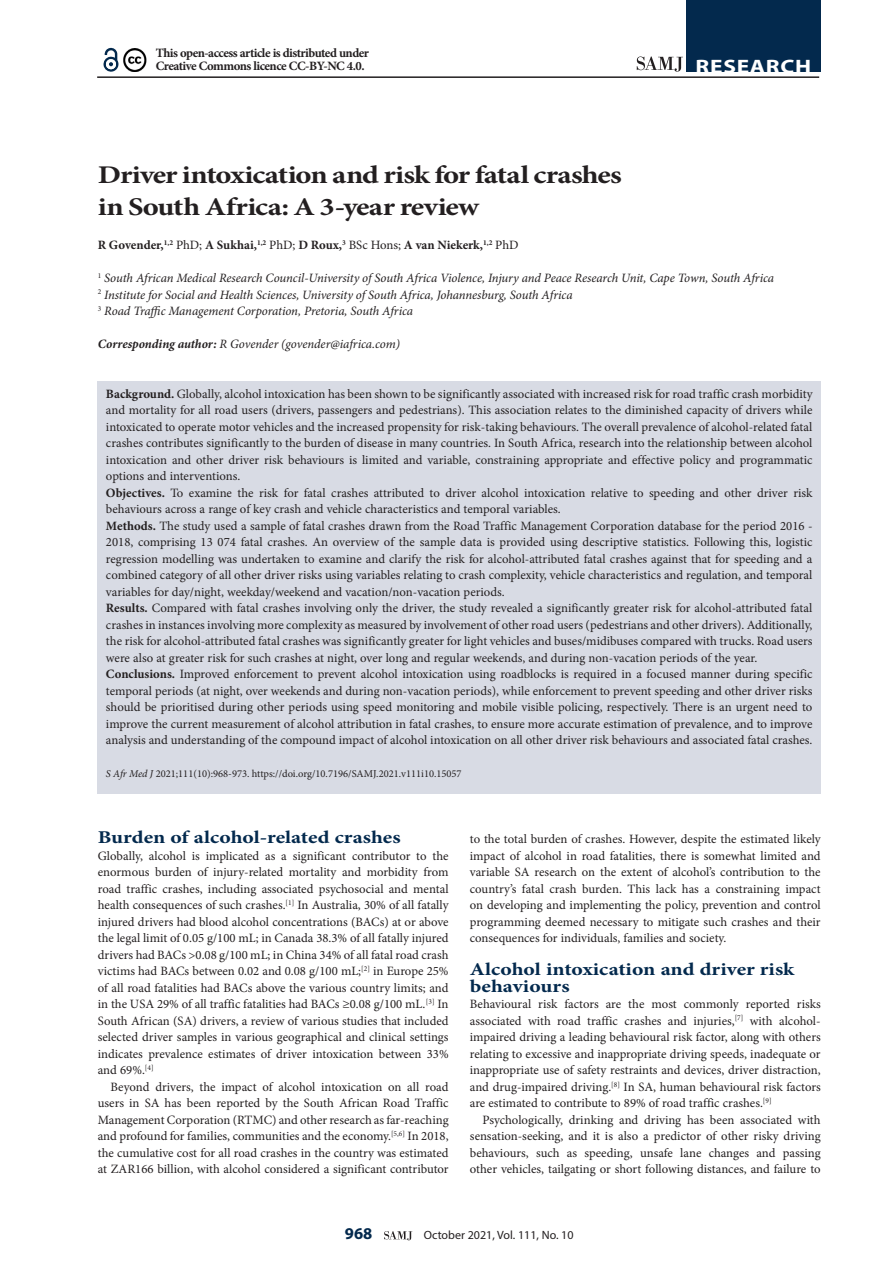
<style>
.page{position:relative;width:893px;height:1263px;background:#fff}
.page>*{position:absolute;margin:0;border:0;box-sizing:border-box;transform-origin:0 0}
.A_HEAD{font:700 25.5px/31.5px "Minion Pro";letter-spacing:-.025em;color:#231f20;scale:1.2 1}
.t1{font:700 19.5px "Myriad Pro";letter-spacing:.03em;color:#fff;scale:1.2 1}
.B_HEAD{font:700 18px/16.5px "Minion Pro";color:#03294d;scale:1.2 1}
.t2{font:700 16.5px "Myriad Pro";color:#03294d}
.BODY_TEXT_1ST_PARAGR{font:12.75px/16.5px "Minion Pro";letter-spacing:-.005em;color:#231f20;text-align:justify}
.BODY_TEXT_INDENT{font:12.75px/16.5px "Minion Pro";color:#231f20;text-align:justify}
.AUTHORS_DETAILS{font:italic 12.75px "Minion Pro";letter-spacing:-.01em;color:#231f20}
.BODY_TEXT_1ST_PARAGR-2{font:700 12.75px/13.5px "Minion Pro";letter-spacing:-.04em;color:#231f20}
.AUTHORS_NAME{font:700 12.75px "Minion Pro";letter-spacing:-.005em;color:#231f20}
.CORRESPONDING_AUTHOR{font:italic 12.75px "Minion Pro";letter-spacing:-.005em;color:#231f20}
.t3{font:12px "Myriad Pro";color:#231f20}
.CITELINE{font:10.5px "Minion Pro";color:#231f20}
.s1{font-weight:400}
.s2{font-weight:700}
.s3{font-style:italic}
</style>
<div class="page">
<svg style="left:384px;top:1231px;width:28px;height:9px"></svg>
<hr style="left:97px;top:76px;width:722px;height:2px;background:#231f20">
<div style="left:686px;top:0;width:135px;height:72px;background:#03294d"></div>
<svg style="left:637px;top:57px;width:46px;height:15px"></svg>
<svg style="left:103px;top:47px;width:16px;height:25px"></svg>
<img style="left:123px;top:48px;width:24px;height:23px">
<div style="left:97px;top:381px;width:724px;height:413px;background:#d8dbe4"></div>
<p class="BODY_TEXT_1ST_PARAGR-2" style="left:156px;top:46px;width:215px">This open-access article is distributed under<br>Creative Commons licence CC-BY-NC 4.0.</p>
<h2 class="t1" style="left:696px;top:54px;width:98px">RESEARCH</h2>
<h1 class="A_HEAD" style="left:98px;top:159px;width:438px">Driver intoxication and risk for fatal crashes in South Africa: A 3-year review</h1>
<p class="AUTHORS_NAME" style="left:98px;top:236px;width:422px">R Govender,<sup>1,2</sup> <span class="s1">PhD;</span> A Sukhai,<sup>1,2</sup> <span class="s1">PhD;</span> D Roux,<sup>3</sup> <span class="s1">BSc Hons;</span> A van Niekerk,<sup>1,2</sup> <span class="s1">PhD</span></p>
<p class="AUTHORS_DETAILS" style="left:98px;top:269px;width:678px"><sup>1</sup> South African Medical Research Council-University of South Africa Violence, Injury and Peace Research Unit, Cape Town, South Africa</p>
<p class="AUTHORS_DETAILS" style="left:98px;top:286px;width:476px"><sup>2</sup> Institute for Social and Health Sciences, University of South Africa, Johannesburg, South Africa</p>
<p class="AUTHORS_DETAILS" style="left:98px;top:302px;width:317px"><sup>3</sup> Road Traffic Management Corporation, Pretoria, South Africa</p>
<p class="CORRESPONDING_AUTHOR" style="left:98px;top:335px;width:304px"><span class="s2">Corresponding author:</span> R Govender (govender@iafrica.com)</p>
<p class="BODY_TEXT_1ST_PARAGR" style="left:106px;top:385px;width:708px"><span class="s2">Background.</span> Globally, alcohol intoxication has been shown to be significantly associated with increased risk for road traffic crash morbidity and mortality for all road users (drivers, passengers and pedestrians). This association relates to the diminished capacity of drivers while intoxicated to operate motor vehicles and the increased propensity for risk-taking behaviours. The overall prevalence of alcohol-related fatal crashes contributes significantly to the burden of disease in many countries. In South Africa, research into the relationship between alcohol intoxication and other driver risk behaviours is limited and variable, constraining appropriate and effective policy and programmatic options and interventions.</p>
<p class="BODY_TEXT_1ST_PARAGR" style="left:106px;top:484px;width:708px"><span class="s2">Objectives.</span> To examine the risk for fatal crashes attributed to driver alcohol intoxication relative to speeding and other driver risk behaviours across a range of key crash and vehicle characteristics and temporal variables.</p>
<p class="BODY_TEXT_1ST_PARAGR" style="left:106px;top:517px;width:708px"><span class="s2">Methods.</span> The study used a sample of fatal crashes drawn from the Road Traffic Management Corporation database for the period 2016 - 2018, comprising 13 074 fatal crashes. An overview of the sample data is provided using descriptive statistics. Following this, logistic regression modelling was undertaken to examine and clarify the risk for alcohol-attributed fatal crashes against that for speeding and a combined category of all other driver risks using variables relating to crash complexity, vehicle characteristics and regulation, and temporal variables for day/night, weekday/weekend and vacation/non-vacation periods.</p>
<p class="BODY_TEXT_1ST_PARAGR" style="left:106px;top:600px;width:708px"><span class="s2">Results.</span> Compared with fatal crashes involving only the driver, the study revealed a significantly greater risk for alcohol-attributed fatal crashes in instances involving more complexity as measured by involvement of other road users (pedestrians and other drivers). Additionally, the risk for alcohol-attributed fatal crashes was significantly greater for light vehicles and buses/midibuses compared with trucks. Road users were also at greater risk for such crashes at night, over long and regular weekends, and during non-vacation periods of the year.</p>
<p class="BODY_TEXT_1ST_PARAGR" style="left:106px;top:666px;width:708px"><span class="s2">Conclusions.</span> Improved enforcement to prevent alcohol intoxication using roadblocks is required in a focused manner during specific temporal periods (at night, over weekends and during non-vacation periods), while enforcement to prevent speeding and other driver risks should be prioritised during other periods using speed monitoring and mobile visible policing, respectively. There is an urgent need to improve the current measurement of alcohol attribution in fatal crashes, to ensure more accurate estimation of prevalence, and to improve analysis and understanding of the compound impact of alcohol intoxication on all other driver risk behaviours and associated fatal crashes.</p>
<p class="CITELINE" style="left:106px;top:767px;width:357px"><span class="s3">S Afr Med J</span> 2021;111(10):968-973. https://doi.org/10.7196/SAMJ.2021.v111i10.15057</p>
<h2 class="B_HEAD" style="left:98px;top:829px;width:254px">Burden of alcohol-related crashes</h2>
<p class="BODY_TEXT_1ST_PARAGR" style="left:98px;top:847px;width:352px">Globally, alcohol is implicated as a significant contributor to the enormous burden of injury-related mortality and morbidity from road traffic crashes, including associated psychosocial and mental health consequences of such crashes.<sup>[1]</sup> In Australia, 30% of all fatally injured drivers had blood alcohol concentrations (BACs) at or above the legal limit of 0.05 g/100 mL; in Canada 38.3% of all fatally injured drivers had BACs &gt;0.08 g/100 mL; in China 34% of all fatal road crash victims had BACs between 0.02 and 0.08 g/100 mL;<sup>[2]</sup> in Europe 25% of all road fatalities had BACs above the various country limits; and in the USA 29% of all traffic fatalities had BACs ≥0.08 g/100 mL.<sup>[3]</sup> In South African (SA) drivers, a review of various studies that included selected driver samples in various geographical and clinical settings indicates prevalence estimates of driver intoxication between 33% and 69%.<sup>[4]</sup></p>
<p class="BODY_TEXT_INDENT" style="left:98px;top:1078px;width:352px;text-indent:13px">Beyond drivers, the impact of alcohol intoxication on all road users in SA has been reported by the South African Road Traffic Management Corporation (RTMC) and other research as far-reaching and profound for families, communities and the economy.<sup>[5,6]</sup> In 2018, the cumulative cost for all road crashes in the country was estimated at ZAR166 billion, with alcohol considered a significant contributor</p>
<p class="BODY_TEXT_INDENT" style="left:470px;top:831px;width:352px">to the total burden of crashes. However, despite the estimated likely impact of alcohol in road fatalities, there is somewhat limited and variable SA research on the extent of alcohol’s contribution to the country’s fatal crash burden. This lack has a constraining impact on developing and implementing the policy, prevention and control programming deemed necessary to mitigate such crashes and their consequences for individuals, families and society.</p>
<h2 class="B_HEAD" style="left:470px;top:961px;width:272px">Alcohol intoxication and driver risk behaviours</h2>
<p class="BODY_TEXT_1ST_PARAGR" style="left:470px;top:996px;width:352px">Behavioural risk factors are the most commonly reported risks associated with road traffic crashes and injuries,<sup>[7]</sup> with alcohol&shy;impaired driving a leading behavioural risk factor, along with others relating to excessive and inappropriate driving speeds, inadequate or inappropriate use of safety restraints and devices, driver distraction, and drug-impaired driving.<sup>[8]</sup> In SA, human behavioural risk factors are estimated to contribute to 89% of road traffic crashes.<sup>[9]</sup></p>
<p class="BODY_TEXT_INDENT" style="left:470px;top:1111px;width:352px;text-indent:13px">Psychologically, drinking and driving has been associated with sensation-seeking, and it is also a predictor of other risky driving behaviours, such as speeding, unsafe lane changes and passing other vehicles, tailgating or short following distances, and failure to</p>
<p class="t2" style="left:345px;top:1223px;width:29px">968</p>
<p class="t3" style="left:424px;top:1228px;width:151px">October 2021, Vol. 111, No. 10</p>
</div>
